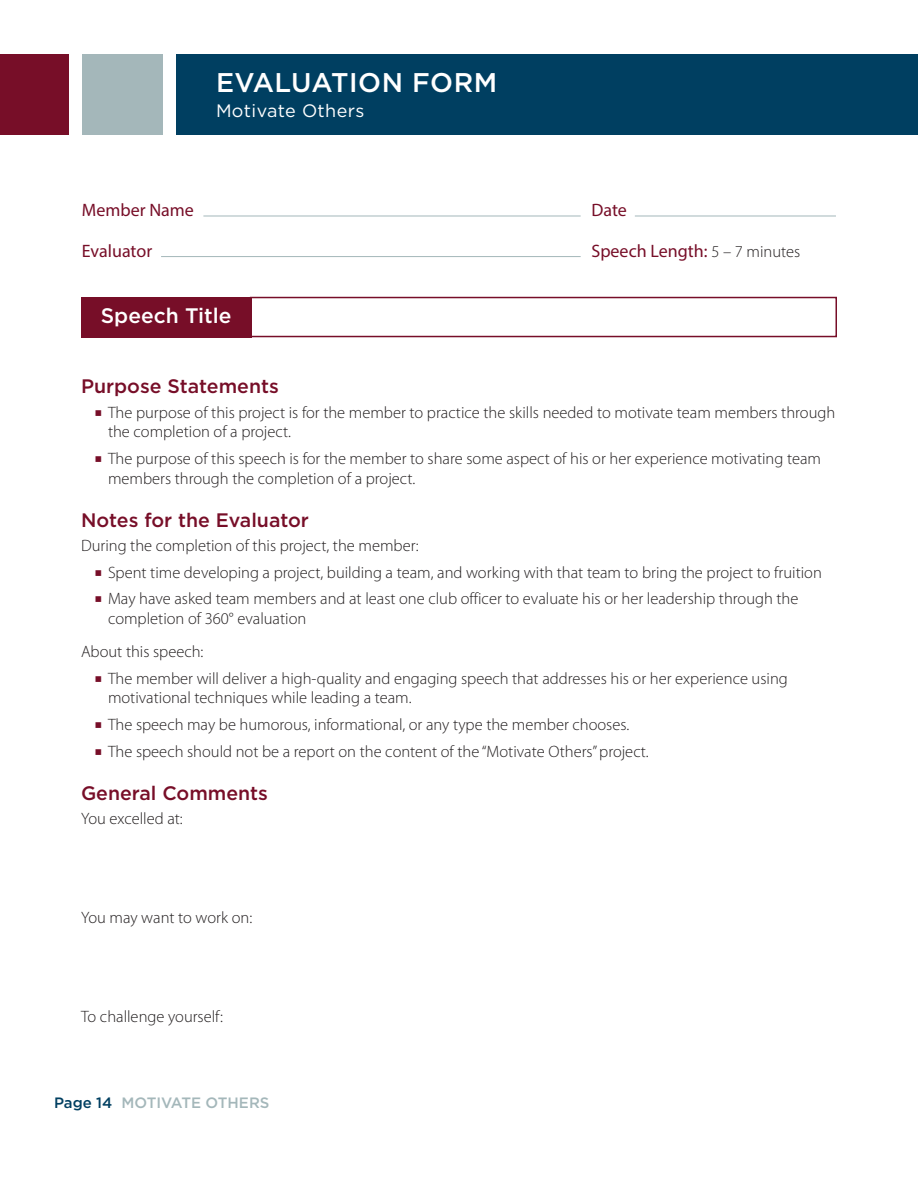
<style>
.page{position:relative;width:918px;height:1188px;background:#fff}
.page>*{position:absolute;margin:0;border:0;box-sizing:border-box;transform-origin:0 0}
.t1{font:500 27px "Gotham";letter-spacing:.02em;color:#fff}
.t2{font:500 21px "Gotham";color:#fff}
.t3{font:500 19.5px "Gotham";color:#770e28}
.t4{font:18px "Myriad Pro";color:#770e28}
.t5{font:18px "Gotham";letter-spacing:.02em;color:#fff}
.t6{font:300 16.5px/19.8px "Myriad Pro";color:#231f20}
.t7{font:500 15px "Gotham";color:#a4b7ba}
.s1{font-weight:300;font-size:16.5px;color:#231f20}
.s2{font-family:"Minion Pro";font-weight:700;font-stretch:condensed;font-size:19.5px;color:#770e28}
.s3{color:#003f61}
</style>
<div class="page">
<div style="left:176px;top:54px;width:742px;height:81px;background:#003f61"></div>
<div style="left:82px;top:54px;width:81px;height:81px;background:#a4b7ba"></div>
<div style="left:0;top:54px;width:68px;height:81px;background:#770e28"></div>
<div style="left:250px;top:297px;width:587px;height:40px;border:2px solid #770e28"></div>
<div style="left:81px;top:297px;width:170px;height:40px;background:#770e28"></div>
<hr style="left:161px;top:256px;width:420px;height:1px;background:#a4b7ba">
<hr style="left:203px;top:216px;width:378px;height:1px;background:#a4b7ba">
<hr style="left:635px;top:216px;width:201px;height:1px;background:#a4b7ba">
<h1 class="t1" style="left:216px;top:70px;width:283px">EVALUATION FORM</h1>
<p class="t5" style="left:216px;top:103px;width:150px">Motivate Others</p>
<p class="t4" style="left:82px;top:203px;width:114px">Member Name</p>
<p class="t4" style="left:592px;top:203px;width:37px">Date</p>
<p class="t4" style="left:592px;top:244px;width:210px">Speech Length: <span class="s1">5 – 7 minutes</span></p>
<p class="t4" style="left:82px;top:244px;width:72px">Evaluator</p>
<p class="t2" style="left:101px;top:306px;width:132px">Speech Title</p>
<p class="t3" style="left:81px;top:378px;width:199px">Purpose Statements</p>
<p class="t6" style="left:108px;top:404px;width:729px;text-indent:-14px"><span class="s2">■</span> The purpose of this project is for the member to practice the skills needed to motivate team members through the completion of a project.</p>
<p class="t6" style="left:108px;top:450px;width:715px;text-indent:-14px"><span class="s2">■</span> The purpose of this speech is for the member to share some aspect of his or her experience motivating team members through the completion of a project.</p>
<p class="t3" style="left:81px;top:512px;width:229px">Notes for the Evaluator</p>
<p class="t6" style="left:81px;top:537px;width:339px">During the completion of this project, the member:</p>
<p class="t6" style="left:94px;top:564px;width:729px"><span class="s2">■</span> Spent time developing a project, building a team, and working with that team to bring the project to fruition</p>
<p class="t6" style="left:108px;top:590px;width:692px;text-indent:-14px"><span class="s2">■</span> May have asked team members and at least one club officer to evaluate his or her leadership through the completion of 360° evaluation</p>
<p class="t6" style="left:81px;top:643px;width:124px">About this speech:</p>
<p class="t6" style="left:108px;top:670px;width:681px;text-indent:-14px"><span class="s2">■</span> The member will deliver a high-quality and engaging speech that addresses his or her experience using motivational techniques while leading a team.</p>
<p class="t6" style="left:94px;top:716px;width:536px"><span class="s2">■</span> The speech may be humorous, informational, or any type the member chooses.</p>
<p class="t6" style="left:94px;top:742px;width:556px"><span class="s2">■</span> The speech should not be a report on the content of the “Motivate Others” project.</p>
<p class="t3" style="left:81px;top:785px;width:189px">General Comments</p>
<p class="t6" style="left:81px;top:810px;width:103px">You excelled at:</p>
<p class="t6" style="left:81px;top:909px;width:173px">You may want to work on:</p>
<p class="t6" style="left:81px;top:1008px;width:144px">To challenge yourself:</p>
<p class="t7" style="left:54px;top:1096px;width:217px"><span class="s3">Page 14</span> MOTIVATE OTHERS</p>
</div>
